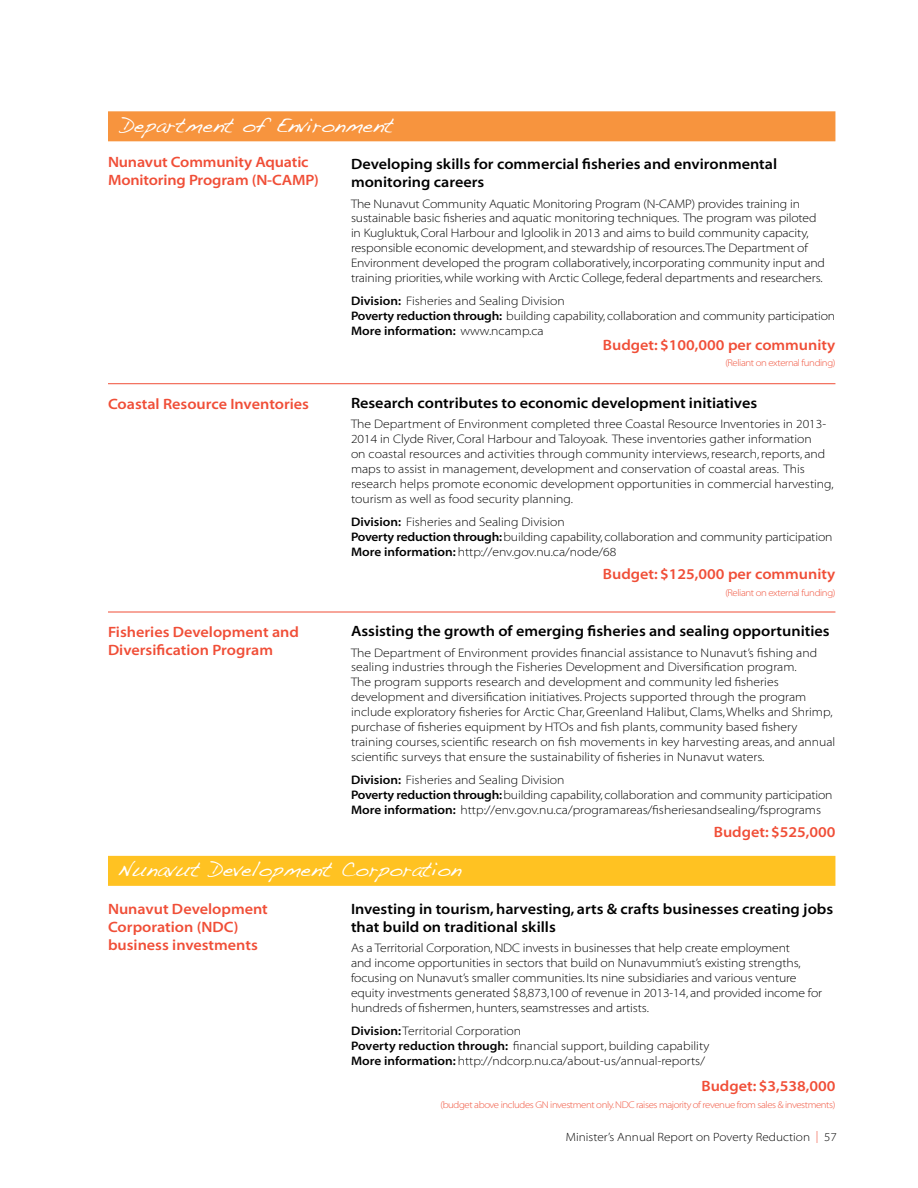
<style>
.page{position:relative;width:918px;height:1188px;background:#fff}
.page>*{position:absolute;margin:0;border:0;box-sizing:border-box;transform-origin:0 0}
.t1{font:21px "Handwriting Dakota";color:#fff}
.t2{font:15px/18px "Myriad MM 565 700";color:#000}
.t3{font:15px/18px "Myriad MM 565 700";color:#f04e37}
.t4{font:12.3px/14.9px "Myriad MM 215 700";letter-spacing:-.005em;color:#000}
.t5{font:12.3px "Myriad MM 565 700";color:#000}
.t6{font:12px "Myriad MM 215 700";color:#000}
.t7{font:9.75px "Myriad MM 215 700";letter-spacing:-.04em;color:#f04e37}
.s1{font-family:"Myriad MM 565 700"}
.s2{font-family:"Myriad MM 215 700"}
.s3{color:#f04e37}
</style>
<div class="page">
<div style="left:108px;top:111px;width:727px;height:30px;background:#f7943e"></div>
<hr style="left:108px;top:383px;width:727px;height:1px;background:#f04e37">
<hr style="left:108px;top:612px;width:727px;height:1px;background:#f04e37">
<div style="left:108px;top:856px;width:727px;height:30px;background:#ffc222"></div>
<h1 class="t1" style="left:120px;top:112px;width:275px">Department of Environment</h1>
<p class="t2" style="left:351px;top:156px;width:428px">Developing skills for commercial fisheries and environmental monitoring careers</p>
<p class="t4" style="left:351px;top:197px;width:475px">The Nunavut Community Aquatic Monitoring Program (N-CAMP) provides training in sustainable basic fisheries and aquatic monitoring techniques. The program was piloted in Kugluktuk, Coral Harbour and Igloolik in 2013 and aims to build community capacity, responsible economic development, and stewardship of resources. The Department of Environment developed the program collaboratively, incorporating community input and training priorities, while working with Arctic College, federal departments and researchers.</p>
<p class="t4" style="left:351px;top:294px;width:486px"><span class="s1">Division:</span> Fisheries and Sealing Division<br><span class="s1">Poverty reduction through:</span> building capability, collaboration and community participation</p>
<p class="t5" style="left:351px;top:325px;width:194px">More information: <span class="s2">www.ncamp.ca</span></p>
<p class="t3" style="left:603px;top:336px;width:234px">Budget: $100,000 per community</p>
<p class="t7" style="left:725px;top:358px;width:112px">(Reliant on external funding)</p>
<p class="t2" style="left:351px;top:395px;width:408px">Research contributes to economic development initiatives</p>
<p class="t4" style="left:351px;top:417px;width:484px">The Department of Environment completed three Coastal Resource Inventories in 2013- 2014 in Clyde River, Coral Harbour and Taloyoak. These inventories gather information<br>on coastal resources and activities through community interviews, research, reports, and maps to assist in management, development and conservation of coastal areas. This research helps promote economic development opportunities in commercial harvesting, tourism as well as food security planning.</p>
<p class="t4" style="left:351px;top:515px;width:483px"><span class="s1">Division:</span> Fisheries and Sealing Division<br><span class="s1">Poverty reduction through:</span> building capability, collaboration and community participation<br><span class="s1">More information:</span> http://env.gov.nu.ca/node/68</p>
<p class="t3" style="left:603px;top:566px;width:234px">Budget: $125,000 per community</p>
<p class="t7" style="left:725px;top:588px;width:112px">(Reliant on external funding)</p>
<p class="t2" style="left:351px;top:623px;width:480px">Assisting the growth of emerging fisheries and sealing opportunities</p>
<p class="t4" style="left:351px;top:646px;width:486px">The Department of Environment provides financial assistance to Nunavut’s fishing and sealing industries through the Fisheries Development and Diversification program.<br>The program supports research and development and community led fisheries development and diversification initiatives. Projects supported through the program include exploratory fisheries for Arctic Char, Greenland Halibut, Clams, Whelks and Shrimp, purchase of fisheries equipment by HTOs and fish plants, community based fishery training courses, scientific research on fish movements in key harvesting areas, and annual scientific surveys that ensure the sustainability of fisheries in Nunavut waters.</p>
<p class="t4" style="left:351px;top:773px;width:483px"><span class="s1">Division:</span> Fisheries and Sealing Division<br><span class="s1">Poverty reduction through:</span> building capability, collaboration and community participation<br><span class="s1">More information:</span> http://env.gov.nu.ca/programareas/fisheriesandsealing/fsprograms</p>
<p class="t3" style="left:714px;top:824px;width:123px">Budget: $525,000</p>
<h1 class="t1" style="left:117px;top:857px;width:346px">Nunavut Development Corporation</h1>
<p class="t2" style="left:351px;top:900px;width:484px">Investing in tourism, harvesting, arts &amp; crafts businesses creating jobs that build on traditional skills</p>
<p class="t4" style="left:351px;top:941px;width:473px">As a Territorial Corporation, NDC invests in businesses that help create employment<br>and income opportunities in sectors that build on Nunavummiut’s existing strengths, focusing on Nunavut’s smaller communities. Its nine subsidiaries and various venture equity investments generated $8,873,100 of revenue in 2013-14, and provided income for hundreds of fishermen, hunters, seamstresses and artists.</p>
<p class="t4" style="left:351px;top:1024px;width:360px"><span class="s1">Division:</span> Territorial Corporation<br><span class="s1">Poverty reduction through:</span> financial support, building capability<br><span class="s1">More information:</span> http://ndcorp.nu.ca/about-us/annual-reports/</p>
<p class="t3" style="left:701px;top:1078px;width:136px">Budget: $3,538,000</p>
<p class="t7" style="left:440px;top:1100px;width:397px">(budget above includes GN investment only. NDC raises majority of revenue from sales &amp; investments)</p>
<p class="t3" style="left:108px;top:154px;width:212px">Nunavut Community Aquatic<br>Monitoring Program (N-CAMP)</p>
<p class="t3" style="left:108px;top:396px;width:203px">Coastal Resource Inventories</p>
<p class="t3" style="left:108px;top:624px;width:193px">Fisheries Development and<br>Diversification Program</p>
<p class="t3" style="left:108px;top:901px;width:161px">Nunavut Development<br>Corporation (NDC) business investments</p>
<p class="t6" style="left:566px;top:1132px;width:272px">Minister’s Annual Report on Poverty Reduction <span class="s3">|</span> 57</p>
</div>
